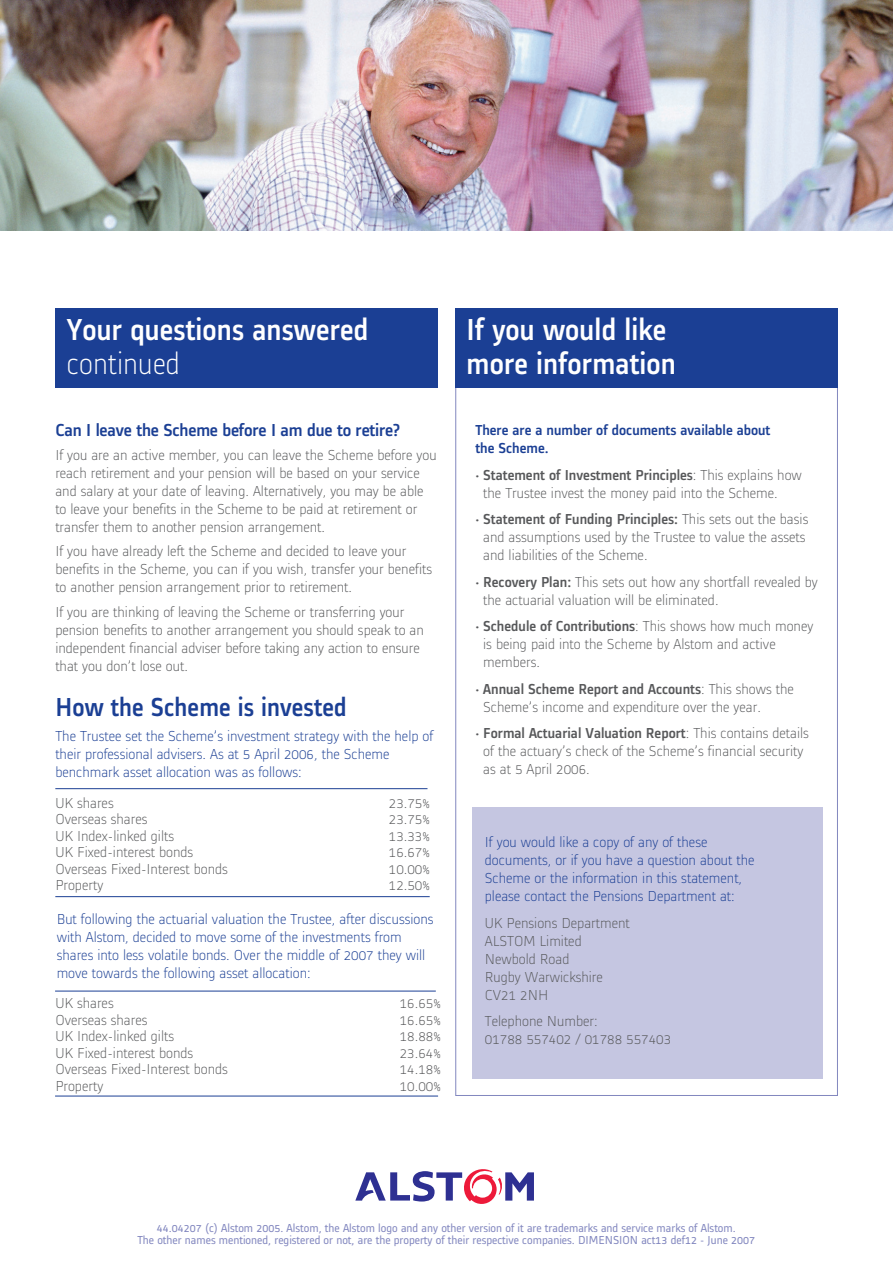
<style>
.page{position:relative;width:893px;height:1263px;background:#fff}
.page>*{position:absolute;margin:0;border:0;box-sizing:border-box;transform-origin:0 0}
.t1{font:500 31.5px/34px "Alstom";letter-spacing:.005em;color:#fff;scale:.95 1}
.t2{font:300 31.5px "Alstom";letter-spacing:.005em;color:#fff;scale:.95 1}
.t3{font:500 27px "Alstom";letter-spacing:.005em;color:#1b3f94;scale:.95 1}
.t4{font:500 18px "Alstom";letter-spacing:-.01em;color:#1b3f94}
.t5{font:300 15px/18px "Alstom";color:#57585a}
.t6{font:300 15px/18px "Alstom";color:#1b3f94}
.t7{font:500 15px/18px "Alstom";color:#1b3f94}
.t8{font:12px/12px "Alstom";color:#8287bf;text-align:center}
.s1{font-weight:500}
</style>
<div class="page">
<div style="left:472px;top:807px;width:351px;height:271px;background:#c5c6e1"></div>
<svg style="left:355px;top:1169px;width:179px;height:35px"></svg>
<hr style="left:55px;top:788px;width:372px;height:1px;background:#1b3f94">
<hr style="left:55px;top:896px;width:375px;height:1px;background:#1b3f94">
<hr style="left:55px;top:991px;width:381px;height:1px;background:#1b3f94">
<hr style="left:55px;top:1096px;width:383px;height:1px;background:#1b3f94">
<div style="left:55px;top:308px;width:383px;height:80px;background:#1b3f94"></div>
<img style="left:0;top:0;width:893px;height:230px">
<div style="left:455px;top:308px;width:383px;height:80px;background:#1b3f94"></div>
<h1 class="t1" style="left:67px;top:315px;width:319px">Your questions answered</h1>
<h1 class="t2" style="left:67px;top:352px;width:121px">continued</h1>
<p class="t4" style="left:55px;top:423px;width:346px">Can I leave the Scheme before I am due to retire?</p>
<p class="t5" style="left:55px;top:447px;width:383px">If you are an active member, you can leave the Scheme before you reach retirement and your pension will be based on your service and salary at your date of leaving. Alternatively, you may be able to leave your benefits in the Scheme to be paid at retirement or transfer them to another pension arrangement.</p>
<p class="t5" style="left:55px;top:543px;width:378px">If you have already left the Scheme and decided to leave your benefits in the Scheme, you can if you wish, transfer your benefits to another pension arrangement prior to retirement.</p>
<p class="t5" style="left:55px;top:604px;width:370px">If you are thinking of leaving the Scheme or transferring your pension benefits to another arrangement you should speak to an independent financial adviser before taking any action to ensure that you don’t lose out.</p>
<h2 class="t3" style="left:55px;top:697px;width:308px">How the Scheme is invested</h2>
<p class="t6" style="left:55px;top:728px;width:379px">The Trustee set the Scheme’s investment strategy with the help of their professional advisers. As at 5 April 2006, the Scheme benchmark asset allocation was as follows:</p>
<p class="t5" style="left:55px;top:795px;width:60px">UK shares</p>
<p class="t5" style="left:389px;top:795px;width:43px">23.75%</p>
<p class="t5" style="left:55px;top:811px;width:94px">Overseas shares</p>
<p class="t5" style="left:389px;top:811px;width:43px">23.75%</p>
<p class="t5" style="left:55px;top:828px;width:120px">UK Index-linked gilts</p>
<p class="t5" style="left:389px;top:828px;width:43px">13.33%</p>
<p class="t5" style="left:55px;top:844px;width:140px">UK Fixed-interest bonds</p>
<p class="t5" style="left:389px;top:844px;width:43px">16.67%</p>
<p class="t5" style="left:55px;top:861px;width:174px">Overseas Fixed-Interest bonds</p>
<p class="t5" style="left:389px;top:861px;width:43px">10.00%</p>
<p class="t5" style="left:55px;top:877px;width:49px">Property</p>
<p class="t5" style="left:389px;top:877px;width:43px">12.50%</p>
<p class="t6" style="left:57px;top:911px;width:378px">But following the actuarial valuation the Trustee, after discussions with Alstom, decided to move some of the investments from shares into less volatile bonds. Over the middle of 2007 they will move towards the following asset allocation:</p>
<p class="t5" style="left:55px;top:995px;width:60px">UK shares</p>
<p class="t5" style="left:400px;top:995px;width:43px">16.65%</p>
<p class="t5" style="left:55px;top:1012px;width:94px">Overseas shares</p>
<p class="t5" style="left:400px;top:1012px;width:43px">16.65%</p>
<p class="t5" style="left:55px;top:1028px;width:120px">UK Index-linked gilts</p>
<p class="t5" style="left:400px;top:1028px;width:43px">18.88%</p>
<p class="t5" style="left:55px;top:1045px;width:140px">UK Fixed-interest bonds</p>
<p class="t5" style="left:400px;top:1045px;width:43px">23.64%</p>
<p class="t5" style="left:55px;top:1061px;width:174px">Overseas Fixed-Interest bonds</p>
<p class="t5" style="left:400px;top:1061px;width:43px">14.18%</p>
<p class="t5" style="left:55px;top:1078px;width:49px">Property</p>
<p class="t5" style="left:400px;top:1078px;width:43px">10.00%</p>
<h1 class="t1" style="left:466px;top:315px;width:222px">If you would like more information</h1>
<p class="t7" style="left:475px;top:422px;width:297px">There are a number of documents available about the Scheme.</p>
<p class="t5" style="left:483px;top:467px;width:320px;text-indent:-8px">• <span class="s1">Statement of Investment Principles</span>: This explains how the Trustee invest the money paid into the Scheme.</p>
<p class="t5" style="left:483px;top:511px;width:327px;text-indent:-8px">• <span class="s1">Statement of Funding Principles:</span> This sets out the basis and assumptions used by the Trustee to value the assets and liabilities of the Scheme.</p>
<p class="t5" style="left:483px;top:574px;width:336px;text-indent:-8px">• <span class="s1">Recovery Plan:</span> This sets out how any shortfall revealed by the actuarial valuation will be eliminated.</p>
<p class="t5" style="left:483px;top:618px;width:332px;text-indent:-8px">• <span class="s1">Schedule of Contributions</span>: This shows how much money is being paid into the Scheme by Alstom and active members.</p>
<p class="t5" style="left:483px;top:681px;width:312px;text-indent:-8px">• <span class="s1">Annual Scheme Report and Accounts</span>: This shows the<br>Scheme’s income and expenditure over the year.</p>
<p class="t5" style="left:483px;top:725px;width:327px;text-indent:-8px">• <span class="s1">Formal Actuarial Valuation Report</span>: This contains details of the actuary’s check of the Scheme’s financial security as at 5 April 2006.</p>
<p class="t6" style="left:485px;top:835px;width:271px">If you would like a copy of any of these documents, or if you have a question about the Scheme or the information in this statement, please contact the Pensions Department at:</p>
<p class="t5" style="left:485px;top:915px;width:147px">UK Pensions Department<br>ALSTOM Limited<br>Newbold Road<br>Rugby Warwickshire<br>CV21 2NH</p>
<p class="t5" style="left:485px;top:1014px;width:188px">Telephone Number:<br>01788 557402 / 01788 557403</p>
<p class="t8" style="left:137px;top:1223px;width:619px">44.04207 (c) Alstom 2005. Alstom, the Alstom logo and any other version of it are trademarks and service marks of Alstom.<br>The other names mentioned, registered or not, are the property of their respective companies. DIMENSION act13 def12 - June 2007</p>
</div>
